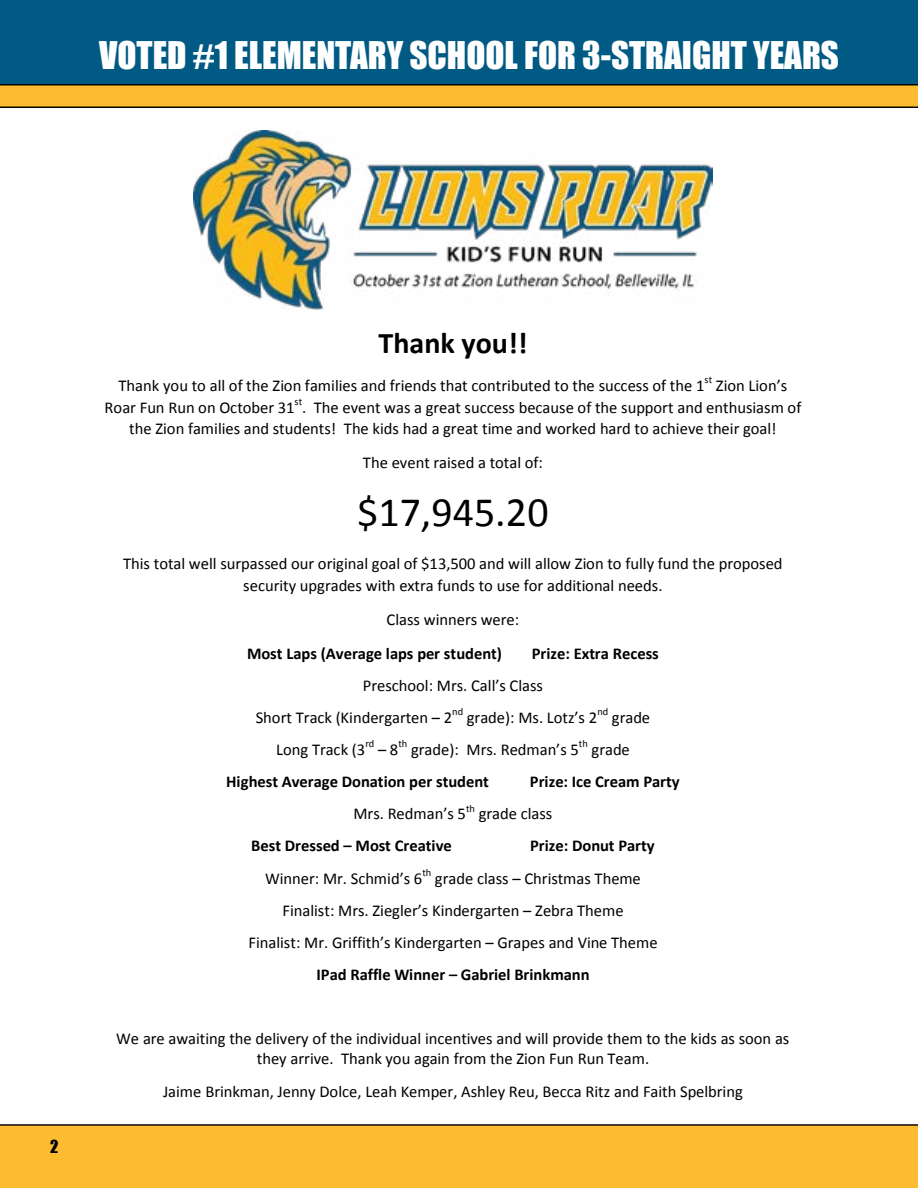
<style>
.page{position:relative;width:918px;height:1188px;background:#fff}
.page>*{position:absolute;margin:0;border:0;box-sizing:border-box;transform-origin:0 0}
.t1{font:42px "Calibri";color:#000}
.t2{font:34.95px "Impact";color:#fff}
.t3{font:700 30px "Calibri";color:#000}
.t4{font:16.5px/21.6px "Calibri";color:#000}
.t5{font:700 16.5px "Calibri";letter-spacing:-.005em;color:#000}
.t6{font:16.5px "Impact";color:#000}
.t7{font:10.5px "Calibri";letter-spacing:-.005em;color:#000}
</style>
<div class="page">
<div style="left:0;top:1124px;width:918px;height:64px;background:#fdbb30"></div>
<svg style="left:0;top:86px;width:918px;height:22px;background:#ecae2c"></svg>
<div style="left:0;top:0;width:918px;height:86px;background:#005a84"></div>
<img style="left:194px;top:130px;width:518px;height:179px">
<h2 class="t2" style="left:99px;top:28px;width:741px">VOTED #1 ELEMENTARY SCHOOL FOR 3-STRAIGHT YEARS</h2>
<p class="t6" style="left:50px;top:1134px;width:10px">2</p>
<h3 class="t3" style="left:378px;top:323px;width:151px">Thank you!!</h3>
<p class="t4" style="left:119px;top:375px;width:587px">Thank you to all of the Zion families and friends that contributed to the success of the 1</p>
<p class="t7" style="left:705px;top:373px;width:9px">st</p>
<p class="t4" style="left:716px;top:375px;width:73px">Zion Lion’s</p>
<p class="t4" style="left:105px;top:397px;width:192px">Roar Fun Run on October 31</p>
<p class="t7" style="left:295px;top:395px;width:9px">st</p>
<p class="t4" style="left:129px;top:397px;width:674px;text-indent:173px">. The event was a great success because of the support and enthusiasm of the Zion families and students! The kids had a great time and worked hard to achieve their goal!</p>
<p class="t4" style="left:363px;top:452px;width:182px">The event raised a total of:</p>
<h1 class="t1" style="left:357px;top:486px;width:193px">$17,945.20</h1>
<p class="t4" style="left:123px;top:553px;width:661px;text-align:center">This total well surpassed our original goal of $13,500 and will allow Zion to fully fund the proposed security upgrades with extra funds to use for additional needs.</p>
<p class="t4" style="left:387px;top:608px;width:134px">Class winners were:</p>
<p class="t5" style="left:247px;top:642px;width:257px">Most Laps (Average laps per student)</p>
<p class="t5" style="left:532px;top:642px;width:129px">Prize: Extra Recess</p>
<p class="t4" style="left:256px;top:669px;width:289px;line-height:32.2px;text-indent:107px">Preschool: Mrs. Call’s Class<br>Short Track (Kindergarten – 2</p>
<p class="t7" style="left:452px;top:705px;width:12px">nd</p>
<p class="t4" style="left:467px;top:707px;width:132px">grade): Ms. Lotz’s 2</p>
<p class="t7" style="left:597px;top:705px;width:12px">nd</p>
<p class="t4" style="left:612px;top:707px;width:40px">grade</p>
<p class="t7" style="left:398px;top:737px;width:10px">th</p>
<p class="t4" style="left:411px;top:739px;width:169px">grade): Mrs. Redman’s 5</p>
<p class="t7" style="left:579px;top:737px;width:10px">th</p>
<p class="t4" style="left:592px;top:739px;width:40px">grade</p>
<p class="t5" style="left:226px;top:771px;width:264px">Highest Average Donation per student</p>
<p class="t5" style="left:530px;top:771px;width:151px">Prize: Ice Cream Party</p>
<p class="t4" style="left:353px;top:803px;width:114px">Mrs. Redman’s 5</p>
<p class="t7" style="left:466px;top:802px;width:10px">th</p>
<p class="t4" style="left:479px;top:803px;width:75px">grade class</p>
<p class="t5" style="left:251px;top:835px;width:202px">Best Dressed – Most Creative</p>
<p class="t5" style="left:530px;top:835px;width:126px">Prize: Donut Party</p>
<p class="t4" style="left:265px;top:867px;width:159px">Winner: Mr. Schmid’s 6</p>
<p class="t7" style="left:422px;top:866px;width:10px">th</p>
<p class="t4" style="left:435px;top:867px;width:207px">grade class – Christmas Theme</p>
<p class="t4" style="left:283px;top:899px;width:343px">Finalist: Mrs. Ziegler’s Kindergarten – Zebra Theme</p>
<p class="t4" style="left:249px;top:932px;width:411px">Finalist: Mr. Griffith’s Kindergarten – Grapes and Vine Theme</p>
<p class="t5" style="left:316px;top:964px;width:275px">IPad Raffle Winner – Gabriel Brinkmann</p>
<p class="t4" style="left:276px;top:739px;width:91px">Long Track (3</p>
<p class="t7" style="left:365px;top:737px;width:11px">rd</p>
<p class="t4" style="left:378px;top:739px;width:22px">–8</p>
<p class="t4" style="left:116px;top:1029px;width:675px;line-height:20px;text-align:center">We are awaiting the delivery of the individual incentives and will provide them to the kids as soon as they arrive. Thank you again from the Zion Fun Run Team.</p>
<p class="t4" style="left:163px;top:1080px;width:581px">Jaime Brinkman, Jenny Dolce, Leah Kemper, Ashley Reu, Becca Ritz and Faith Spelbring</p>
</div>
